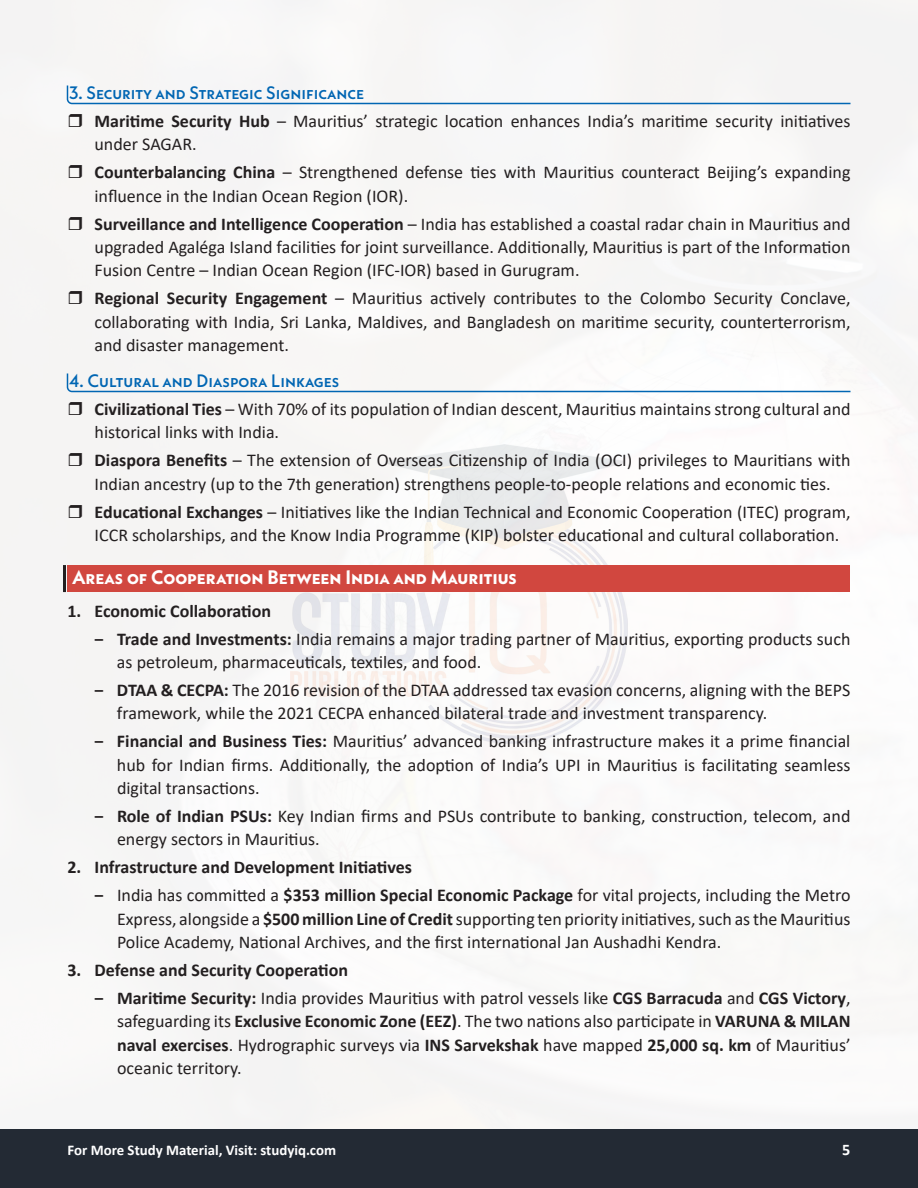
<style>
.page{position:relative;width:918px;height:1188px;background:#fff}
.page>*{position:absolute;margin:0;border:0;box-sizing:border-box;transform-origin:0 0}
.t1{font:700 19.5px "Neue Kabel";color:#fff}
.t2{font:18px/23.4px "Calibri";color:#231f20}
.t3{font:700 18px/27.9px "Calibri";color:#231f20}
.t4{font:500 18px "Neue Kabel";color:#0166b3}
.t5{font:700 16.2px "Calibri";color:#fff}
.t6{font:700 14.85px "Calibri";color:#fff}
.s1{font-weight:700}
.s2{font-weight:400}
</style>
<div class="page">
<img style="left:0;top:0;width:918px;height:1130px">
<img style="left:291px;top:445px;width:336px;height:298px">
<div style="left:0;top:1130px;width:918px;height:58px;background:#232a34"></div>
<svg style="left:66px;top:84px;width:786px;height:21px"></svg>
<svg style="left:66px;top:372px;width:786px;height:21px"></svg>
<div style="left:68px;top:565px;width:782px;height:27px;background:#d1473f"></div>
<hr style="left:63px;top:565px;width:3px;height:27px;background:#231f20">
<svg style="left:69px;top:114px;width:13px;height:13px"></svg>
<svg style="left:69px;top:165px;width:13px;height:13px"></svg>
<svg style="left:69px;top:216px;width:13px;height:14px"></svg>
<svg style="left:69px;top:291px;width:13px;height:13px"></svg>
<svg style="left:69px;top:402px;width:13px;height:13px"></svg>
<svg style="left:69px;top:453px;width:13px;height:13px"></svg>
<svg style="left:69px;top:504px;width:13px;height:14px"></svg>
<p class="t4" style="left:69px;top:81px;width:297px">3. Security and Strategic Significance</p>
<p class="t2" style="left:95px;top:109px;width:758px"><span class="s1">Maritime Security Hub</span> – Mauritius’ strategic location enhances India’s maritime security initiatives under SAGAR.</p>
<p class="t2" style="left:95px;top:160px;width:757px"><span class="s1">Counterbalancing China</span> – Strengthened defense ties with Mauritius counteract Beijing’s expanding influence in the Indian Ocean Region (IOR).</p>
<p class="t2" style="left:95px;top:211px;width:758px;text-align:justify"><span class="s1">Surveillance and Intelligence Cooperation</span> – India has established a coastal radar chain in Mauritius and upgraded Agaléga Island facilities for joint surveillance. Additionally, Mauritius is part of the Information Fusion Centre – Indian Ocean Region (IFC-IOR) based in Gurugram.</p>
<p class="t2" style="left:95px;top:286px;width:758px;text-align:justify"><span class="s1">Regional Security Engagement</span> – Mauritius actively contributes to the Colombo Security Conclave, collaborating with India, Sri Lanka, Maldives, and Bangladesh on maritime security, counterterrorism, and disaster management.</p>
<p class="t4" style="left:69px;top:369px;width:272px">4. Cultural and Diaspora Linkages</p>
<p class="t2" style="left:95px;top:397px;width:758px"><span class="s1">Civilizational Ties</span> – With 70% of its population of Indian descent, Mauritius maintains strong cultural and historical links with India.</p>
<p class="t2" style="left:95px;top:448px;width:758px"><span class="s1">Diaspora Benefits</span> – The extension of Overseas Citizenship of India (OCI) privileges to Mauritians with<br>Indian ancestry (up to the 7th generation) strengthens people-to-people relations and economic ties.</p>
<p class="t2" style="left:95px;top:499px;width:758px"><span class="s1">Educational Exchanges</span> – Initiatives like the Indian Technical and Economic Cooperation (ITEC) program,<br>ICCR scholarships, and the Know India Programme (KIP) bolster educational and cultural collaboration.</p>
<p class="t1" style="left:72px;top:565px;width:446px">Areas of Cooperation Between India and Mauritius</p>
<p class="t2" style="left:94px;top:596px;width:757px;line-height:27.9px;text-indent:-27px"><span class="s1">1. Economic Collaboration<br>‒ Trade and Investments:</span> India remains a major trading partner of Mauritius, exporting products such</p>
<p class="t2" style="left:94px;top:648px;width:758px;line-height:27.9px;text-indent:22px">as petroleum, pharmaceuticals, textiles, and food.<br><span class="s1">‒ DTAA &amp; CECPA:</span> The 2016 revision of the DTAA addressed tax evasion concerns, aligning with the BEPS</p>
<p class="t2" style="left:94px;top:699px;width:757px;line-height:27.9px;text-indent:22px">framework, while the 2021 CECPA enhanced bilateral trade and investment transparency.<br><span class="s1">‒ Financial and Business Ties:</span> Mauritius’ advanced banking infrastructure makes it a prime financial</p>
<p class="t2" style="left:117px;top:752px;width:735px">hub for Indian firms. Additionally, the adoption of India’s UPI in Mauritius is facilitating seamless digital transactions.</p>
<p class="t2" style="left:117px;top:804px;width:735px;text-indent:-23px"><span class="s1">‒ Role of Indian PSUs:</span> Key Indian firms and PSUs contribute to banking, construction, telecom, and energy sectors in Mauritius.</p>
<p class="t3" style="left:95px;top:853px;width:757px;text-indent:-27px">2. Infrastructure and Development Initiatives<br>‒ <span class="s2">India has committed a</span> $353 million Special Economic Package <span class="s2">for vital projects, including the Metro</span></p>
<p class="t2" style="left:117px;top:906px;width:735px">Express, alongside a <span class="s1">$500 million Line of Credit</span>supporting ten priority initiatives,such asthe Mauritius<br>Police Academy, National Archives, and the first international Jan Aushadhi Kendra.</p>
<p class="t3" style="left:95px;top:956px;width:758px;text-indent:-27px">3. Defense and Security Cooperation<br>‒ Maritime Security: <span class="s2">India provides Mauritius with patrol vessels like</span> CGS Barracuda <span class="s2">and</span> CGS Victory<span class="s2">,</span></p>
<p class="t2" style="left:117px;top:1009px;width:735px;text-align:justify">safeguarding its <span class="s1">Exclusive Economic Zone (EEZ)</span>. The two nations also participate in <span class="s1">VARUNA &amp; MILAN naval exercises</span>. Hydrographic surveys via <span class="s1">INS Sarvekshak</span> have mapped <span class="s1">25,000 sq. km</span> of Mauritius’ oceanic territory.</p>
<p class="t6" style="left:68px;top:1140px;width:270px">For More Study Material, Visit: studyiq.com</p>
<p class="t5" style="left:842px;top:1138px;width:10px">5</p>
</div>
